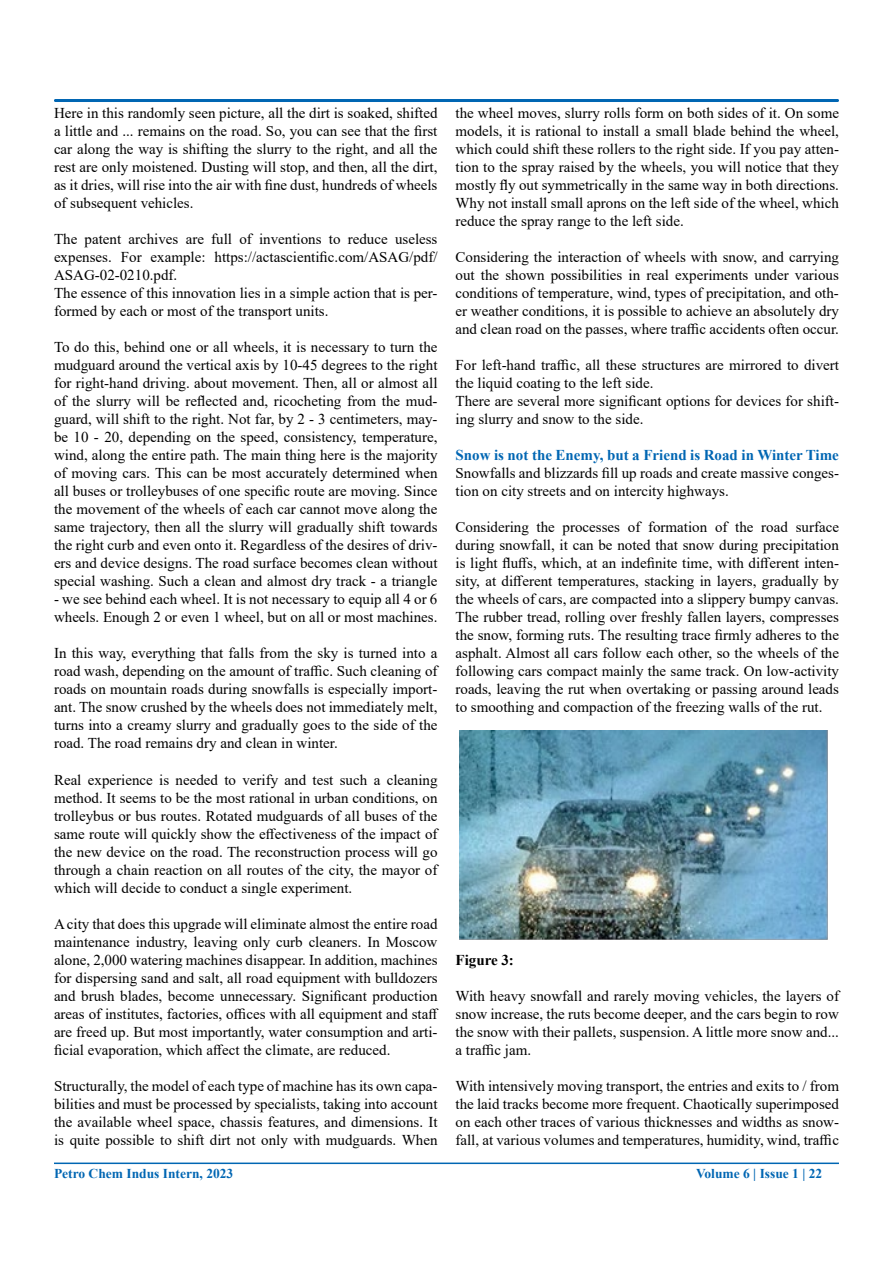
<style>
.page{position:relative;width:893px;height:1263px;background:#fff}
.page>*{position:absolute;margin:0;border:0;box-sizing:border-box;transform-origin:0 0}
.t1{font:15px/18px "Times New Roman";color:#000;text-align:justify}
.t2{font:700 15px "Times New Roman";color:#0066b3}
.t3{font:700 15px "Times New Roman";color:#000}
.t4{font:700 13.5px "Times New Roman";color:#0066b3}
</style>
<div class="page">
<div style="left:54px;top:99px;width:785px;height:3px;border:2px solid #0066b3"></div>
<hr style="left:54px;top:1162px;width:785px;height:2px;background:#0066b3">
<img style="left:459px;top:730px;width:368px;height:209px">
<p class="t1" style="left:54px;top:104px;width:385px">Here in this randomly seen picture, all the dirt is soaked, shifted a little and ... remains on the road. So, you can see that the first car along the way is shifting the slurry to the right, and all the rest are only moistened. Dusting will stop, and then, all the dirt, as it dries, will rise into the air with fine dust, hundreds of wheels of subsequent vehicles.</p>
<p class="t1" style="left:54px;top:230px;width:385px;text-align:left">The patent archives are full of inventions to reduce useless expenses. For example: https://actascientific.com/ASAG/pdf/ ASAG-02-0210.pdf.<br>The essence of this innovation lies in a simple action that is per&shy;formed by each or most of the transport units.</p>
<p class="t1" style="left:54px;top:338px;width:385px">To do this, behind one or all wheels, it is necessary to turn the mudguard around the vertical axis by 10-45 degrees to the right for right-hand driving. about movement. Then, all or almost all of the slurry will be reflected and, ricocheting from the mud&shy;guard, will shift to the right. Not far, by 2 - 3 centimeters, may&shy;be 10 - 20, depending on the speed, consistency, temperature, wind, along the entire path. The main thing here is the majority of moving cars. This can be most accurately determined when all buses or trolleybuses of one specific route are moving. Since the movement of the wheels of each car cannot move along the same trajectory, then all the slurry will gradually shift towards the right curb and even onto it. Regardless of the desires of driv&shy;ers and device designs. The road surface becomes clean without special washing. Such a clean and almost dry track - a triangle</p>
<p class="t1" style="left:54px;top:590px;width:385px">- we see behind each wheel. It is not necessary to equip all 4 or 6 wheels. Enough 2 or even 1 wheel, but on all or most machines.</p>
<p class="t1" style="left:54px;top:644px;width:385px">In this way, everything that falls from the sky is turned into a road wash, depending on the amount of traffic. Such cleaning of roads on mountain roads during snowfalls is especially import&shy;ant. The snow crushed by the wheels does not immediately melt, turns into a creamy slurry and gradually goes to the side of the road. The road remains dry and clean in winter.</p>
<p class="t1" style="left:54px;top:770px;width:385px">Real experience is needed to verify and test such a cleaning method. It seems to be the most rational in urban conditions, on trolleybus or bus routes. Rotated mudguards of all buses of the same route will quickly show the effectiveness of the impact of the new device on the road. The reconstruction process will go through a chain reaction on all routes of the city, the mayor of which will decide to conduct a single experiment.</p>
<p class="t1" style="left:54px;top:914px;width:386px">A city that does this upgrade will eliminate almost the entire road maintenance industry, leaving only curb cleaners. In Moscow alone, 2,000 watering machines disappear. In addition, machines for dispersing sand and salt, all road equipment with bulldozers and brush blades, become unnecessary. Significant production areas of institutes, factories, offices with all equipment and staff are freed up. But most importantly, water consumption and arti&shy;ficial evaporation, which affect the climate, are reduced.</p>
<p class="t1" style="left:54px;top:1076px;width:385px">Structurally, the model of each type of machine has its own capa&shy;bilities and must be processed by specialists, taking into account the available wheel space, chassis features, and dimensions. It is quite possible to shift dirt not only with mudguards. When</p>
<p class="t1" style="left:455px;top:104px;width:385px">the wheel moves, slurry rolls form on both sides of it. On some models, it is rational to install a small blade behind the wheel, which could shift these rollers to the right side. If you pay atten&shy;tion to the spray raised by the wheels, you will notice that they mostly fly out symmetrically in the same way in both directions.<br>Why not install small aprons on the left side of the wheel, which reduce the spray range to the left side.</p>
<p class="t1" style="left:455px;top:248px;width:385px">Considering the interaction of wheels with snow, and carrying out the shown possibilities in real experiments under various conditions of temperature, wind, types of precipitation, and oth&shy;er weather conditions, it is possible to achieve an absolutely dry and clean road on the passes, where traffic accidents often occur.</p>
<p class="t1" style="left:455px;top:356px;width:385px;text-align:left">For left-hand traffic, all these structures are mirrored to divert the liquid coating to the left side.<br>There are several more significant options for devices for shift&shy;ing slurry and snow to the side.</p>
<p class="t2" style="left:455px;top:445px;width:385px">Snow is not the Enemy, but a Friend is Road in Winter Time</p>
<p class="t1" style="left:455px;top:464px;width:385px">Snowfalls and blizzards fill up roads and create massive conges&shy;tion on city streets and on intercity highways.</p>
<p class="t1" style="left:455px;top:518px;width:385px">Considering the processes of formation of the road surface during snowfall, it can be noted that snow during precipitation is light fluffs, which, at an indefinite time, with different inten&shy;sity, at different temperatures, stacking in layers, gradually by the wheels of cars, are compacted into a slippery bumpy canvas.<br>The rubber tread, rolling over freshly fallen layers, compresses the snow, forming ruts. The resulting trace firmly adheres to the asphalt. Almost all cars follow each other, so the wheels of the following cars compact mainly the same track. On low-activity roads, leaving the rut when overtaking or passing around leads to smoothing and compaction of the freezing walls of the rut.</p>
<p class="t3" style="left:455px;top:949px;width:60px">Figure 3:</p>
<p class="t1" style="left:455px;top:986px;width:385px">With heavy snowfall and rarely moving vehicles, the layers of snow increase, the ruts become deeper, and the cars begin to row the snow with their pallets, suspension. A little more snow and... a traffic jam.</p>
<p class="t1" style="left:455px;top:1076px;width:385px">With intensively moving transport, the entries and exits to / from the laid tracks become more frequent. Chaotically superimposed on each other traces of various thicknesses and widths as snow&shy;fall, at various volumes and temperatures, humidity, wind, traffic</p>
<p class="t4" style="left:54px;top:1164px;width:181px">Petro Chem Indus Intern, 2023</p>
<p class="t4" style="left:696px;top:1163px;width:128px">Volume 6 | Issue 1 | 22</p>
</div>
